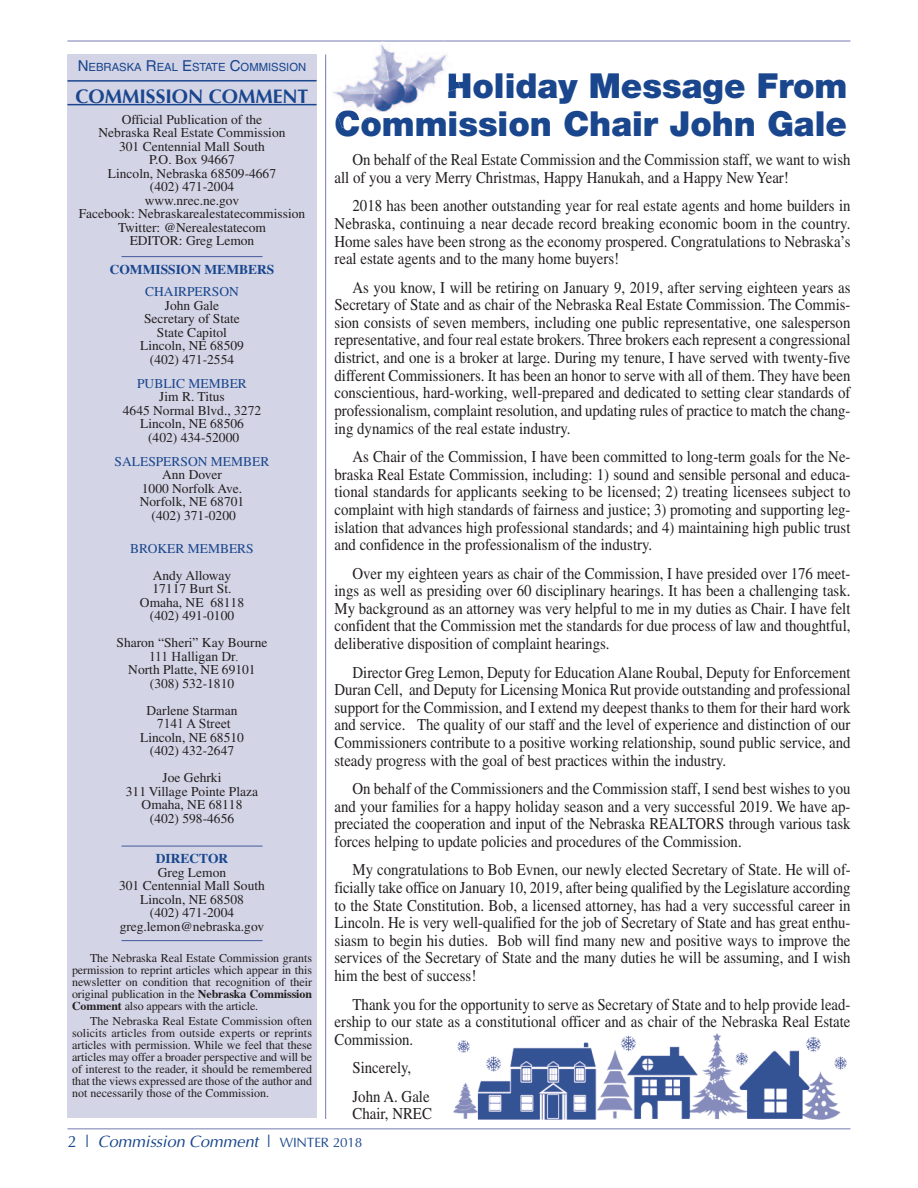
<style>
.page{position:relative;width:918px;height:1188px;background:#fff}
.page>*{position:absolute;margin:0;border:0;box-sizing:border-box;transform-origin:0 0}
.t1{font:900 34.5px/37.5px "Helvetica Neue";color:#19468d;text-align:right}
.t2{font:700 19.5px "Optima";color:#19468d}
.t3{font:16.5px/17.5px "Times";color:#231f20;text-align:justify;scale:.9 1}
.t4{font:italic 16.5px "Optima";letter-spacing:-.005em;color:#19468d}
.t5{font:13.5px/13.5px "Times";color:#231f20;text-align:center}
.t6{font:13.5px "Times";color:#19468d}
.t7{font:700 13.5px "Times";color:#19468d}
.t8{font:13.5px "Times New Roman";color:#231f20}
.t9{font:12px/12px "Times";letter-spacing:-.01em;color:#231f20;text-align:justify}
.t10{font:11.25px "Helvetica";color:#19468d}
.s1{font-size:15px}
.s2{font-weight:700}
.s3{font-style:normal}
.s4{font-style:normal;font-size:13.5px}
</style>
<div class="page">
<hr style="left:68px;top:1128px;width:783px;height:1px;background:#848aba">
<hr style="left:325px;top:54px;width:1px;height:1065px;background:#848aba">
<div style="left:68px;top:54px;width:249px;height:1064px;background:#d3d4e6"></div>
<hr style="left:122px;top:256px;width:141px;height:1px;background:#5566a2">
<hr style="left:122px;top:846px;width:141px;height:1px;background:#5566a2">
<hr style="left:122px;top:940px;width:141px;height:1px;background:#5566a2">
<hr style="left:68px;top:80px;width:249px;height:2px;background:#19468d">
<hr style="left:68px;top:104px;width:249px;height:1px;background:#19468d">
<svg style="left:68px;top:40px;width:782px;height:2px"></svg>
<img style="left:453px;top:1033px;width:394px;height:87px">
<img style="left:326px;top:44px;width:121px;height:84px">
<img style="left:382px;top:40px;width:63px;height:2px">
<img style="left:448px;top:73px;width:12px;height:19px">
<img style="left:338px;top:110px;width:35px;height:18px">
<p class="t10" style="left:78px;top:63px;width:230px"><span class="s1">N</span>EBRASKA <span class="s1">R</span>EAL <span class="s1">E</span>STATE <span class="s1">C</span>OMMISSION</p>
<p class="t2" style="left:76px;top:85px;width:234px">COMMISSION COMMENT</p>
<p class="t5" style="left:79px;top:114px;width:228px">Official Publication of the<br>Nebraska Real Estate Commission<br>301 Centennial Mall South<br>P.O. Box 94667<br>Lincoln, Nebraska 68509-4667<br>(402) 471-2004<br>www.nrec.ne.gov<br>Facebook: Nebraskarealestatecommission<br>Twitter: @Nerealestatecom<br>EDITOR: Greg Lemon</p>
<p class="t7" style="left:110px;top:264px;width:166px">COMMISSION MEMBERS</p>
<p class="t6" style="left:145px;top:287px;width:95px">CHAIRPERSON</p>
<p class="t5" style="left:140px;top:300px;width:105px">John Gale<br>Secretary of State<br>State Capitol<br>Lincoln, NE 68509 (402) 471-2554</p>
<p class="t6" style="left:137px;top:378px;width:111px">PUBLIC MEMBER</p>
<p class="t5" style="left:123px;top:391px;width:140px">Jim R. Titus<br>4645 Normal Blvd., 3272<br>Lincoln, NE 68506<br>(402) 434-52000</p>
<p class="t6" style="left:115px;top:456px;width:156px">SALESPERSON MEMBER</p>
<p class="t5" style="left:140px;top:469px;width:106px">Ann Dover<br>1000 Norfolk Ave.<br>Norfolk, NE 68701 (402) 371-0200</p>
<p class="t6" style="left:130px;top:543px;width:125px">BROKER MEMBERS</p>
<p class="t5" style="left:140px;top:570px;width:106px">Andy Alloway<br>17117 Burt St.<br>Omaha, NE 68118 (402) 491-0100</p>
<p class="t5" style="left:117px;top:637px;width:153px">Sharon “Sheri” Kay Bourne</p>
<p class="t8" style="left:149px;top:649px;width:91px">111 Halligan Dr.</p>
<p class="t5" style="left:128px;top:664px;width:129px">North Platte, NE 69101 (308) 532-1810</p>
<p class="t5" style="left:147px;top:705px;width:93px">Darlene Starman</p>
<p class="t8" style="left:157px;top:716px;width:75px">7141 A Street</p>
<p class="t5" style="left:140px;top:732px;width:105px">Lincoln, NE 68510 (402) 432-2647</p>
<p class="t5" style="left:126px;top:772px;width:134px">Joe Gehrki<br>311 Village Pointe Plaza<br>Omaha, NE 68118 (402) 598-4656</p>
<p class="t7" style="left:156px;top:853px;width:74px">dIRECtOR</p>
<p class="t5" style="left:119px;top:867px;width:147px">Greg Lemon<br>301 Centennial Mall South<br>Lincoln, NE 68508<br>(402) 471-2004 greg.lemon@nebraska.gov</p>
<p class="t9" style="left:72px;top:953px;width:242px;text-indent:18px">The Nebraska Real Estate Commission grants permission to reprint articles which appear in this newsletter on condition that recognition of their original publication in the <span class="s2">Nebraska Commission Comment</span> also appears with the article.</p>
<p class="t9" style="left:72px;top:1016px;width:242px;text-indent:18px">The Nebraska Real Estate Commission often solicits articles from outside experts or reprints articles with permission. While we feel that these articles may offer a broader perspective and will be of interest to the reader, it should be remembered that the views expressed are those of the author and not necessarily those of the Commission.</p>
<h1 class="t1" style="left:335px;top:70px;width:514px">Holiday Message From<br>Commission Chair John Gale</h1>
<p class="t3" style="left:335px;top:153px;width:575px;text-indent:18px">On behalf of the Real Estate Commission and the Commission staff, we want to wish all of you a very Merry Christmas, Happy Hanukah, and a Happy New Year!</p>
<p class="t3" style="left:335px;top:199px;width:575px;text-indent:18px">2018 has been another outstanding year for real estate agents and home builders in Nebraska, continuing a near decade record breaking economic boom in the country.<br>Home sales have been strong as the economy prospered. Congratulations to Nebraska’s real estate agents and to the many home buyers!</p>
<p class="t3" style="left:335px;top:280px;width:575px;text-indent:18px">As you know, I will be retiring on January 9, 2019, after serving eighteen years as Secretary of State and as chair of the Nebraska Real Estate Commission. The Commis&shy;sion consists of seven members, including one public representative, one salesperson representative, and four real estate brokers. Three brokers each represent a congressional district, and one is a broker at large. During my tenure, I have served with twenty-five different Commissioners. It has been an honor to serve with all of them. They have been conscientious, hard-working, well-prepared and dedicated to setting clear standards of professionalism, complaint resolution, and updating rules of practice to match the chang&shy;ing dynamics of the real estate industry.</p>
<p class="t3" style="left:335px;top:449px;width:575px;text-indent:18px">As Chair of the Commission, I have been committed to long-term goals for the Ne&shy;braska Real Estate Commission, including: 1) sound and sensible personal and educa&shy;tional standards for applicants seeking to be licensed; 2) treating licensees subject to complaint with high standards of fairness and justice; 3) promoting and supporting leg&shy;islation that advances high professional standards; and 4) maintaining high public trust and confidence in the professionalism of the industry.</p>
<p class="t3" style="left:335px;top:566px;width:575px;text-indent:18px">Over my eighteen years as chair of the Commission, I have presided over 176 meet&shy;ings as well as presiding over 60 disciplinary hearings. It has been a challenging task.<br>My background as an attorney was very helpful to me in my duties as Chair. I have felt confident that the Commission met the standards for due process of law and thoughtful, deliberative disposition of complaint hearings.</p>
<p class="t3" style="left:335px;top:665px;width:575px;text-indent:18px">Director Greg Lemon, Deputy for Education Alane Roubal, Deputy for Enforcement Duran Cell, and Deputy for Licensing Monica Rut provide outstanding and professional support for the Commission, and I extend my deepest thanks to them for their hard work and service. The quality of our staff and the level of experience and distinction of our Commissioners contribute to a positive working relationship, sound public service, and steady progress with the goal of best practices within the industry.</p>
<p class="t3" style="left:335px;top:781px;width:575px;text-indent:18px">On behalf of the Commissioners and the Commission staff, I send best wishes to you and your families for a happy holiday season and a very successful 2019. We have ap&shy;preciated the cooperation and input of the Nebraska REALTORS through various task forces helping to update policies and procedures of the Commission.</p>
<p class="t3" style="left:335px;top:863px;width:575px;text-indent:18px">My congratulations to Bob Evnen, our newly elected Secretary of State. He will of&shy;ficially take office on January 10, 2019, after being qualified by the Legislature according to the State Constitution. Bob, a licensed attorney, has had a very successful career in Lincoln. He is very well-qualified for the job of Secretary of State and has great enthu&shy;siasm to begin his duties. Bob will find many new and positive ways to improve the services of the Secretary of State and the many duties he will be assuming, and I wish him the best of success!</p>
<p class="t3" style="left:335px;top:997px;width:575px;text-indent:18px">Thank you for the opportunity to serve as Secretary of State and to help provide lead&shy;ership to our state as a constitutional officer and as chair of the Nebraska Real Estate Commission.</p>
<p class="t3" style="left:353px;top:1055px;width:87px;line-height:28.3px">Sincerely,<br>John A. Gale</p>
<p class="t3" style="left:353px;top:1107px;width:90px">Chair, NREC</p>
<p class="t4" style="left:68px;top:1132px;width:296px"><span class="s3">2 |</span> Commission Comment <span class="s3">|</span> <span class="s4">WINTER 2018</span></p>
</div>
